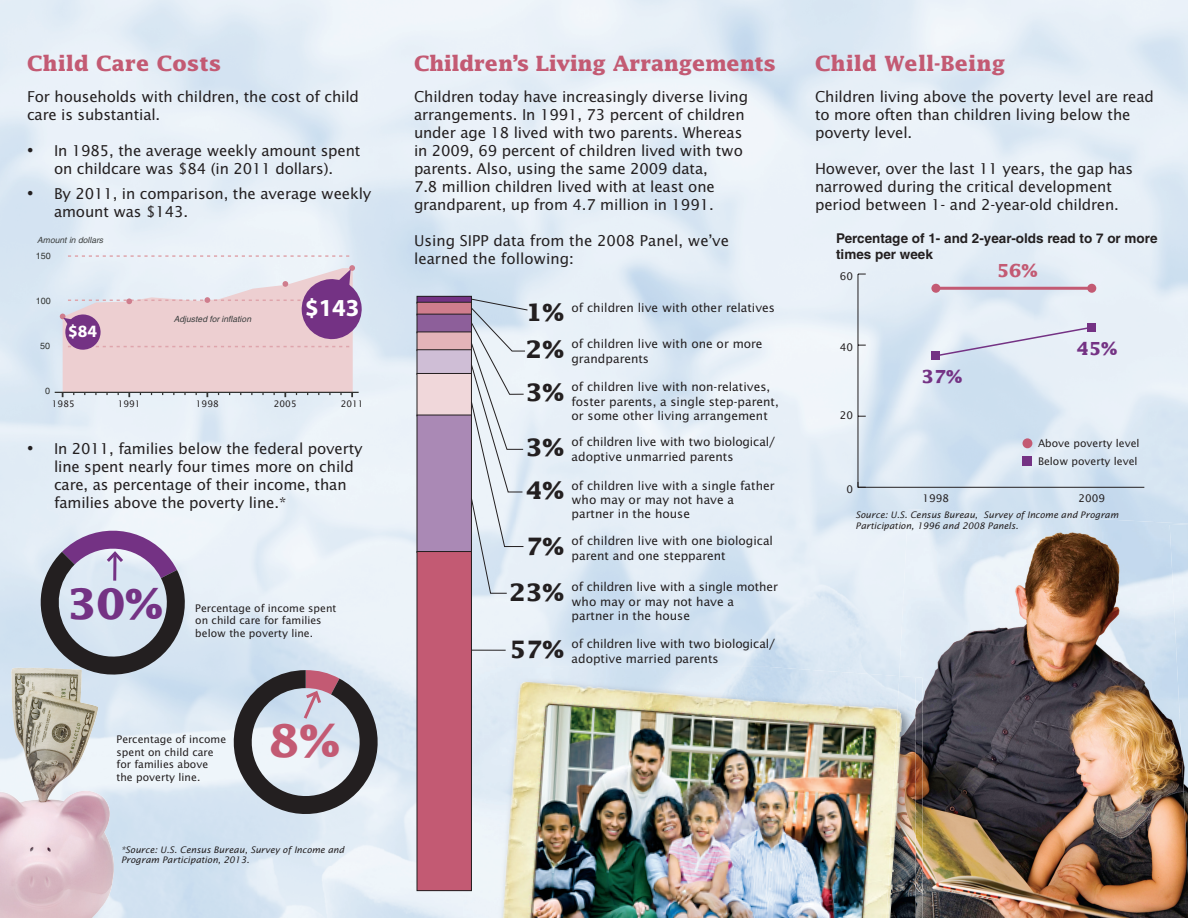
<style>
.page{position:relative;width:1188px;height:918px;background:#fff}
.page>*{position:absolute;margin:0;border:0;box-sizing:border-box;transform-origin:0 0}
.t1{font:700 45px "Lucida";color:#c35a73}
.t2{font:700 42px "Lucida";color:#743284}
.t3{font:700 24.45px "Myriad Pro";color:#fff}
.t4{font:700 24px "Lucida";color:#231f20}
.t5{font:700 21px "Lucida";color:#c35a73}
.t6{font:700 21px "Lucida";letter-spacing:-.02em;color:#c35a73}
.t7{font:700 18px "Lucida";color:#743284}
.t8{font:700 18px "Lucida";color:#c35a73}
.t9{font:700 17.4px "Myriad Pro";color:#fff}
.t10{font:15px/18px "Lucida Sans";letter-spacing:-.01em;color:#231f20}
.t11{font:700 13.5px/16.2px "Helvetica";color:#231f20}
.t12{font:12px/14.4px "Lucida Sans";color:#231f20}
.t13{font:10.5px/12.6px "Lucida Sans";color:#231f20}
.t14{font:italic 9px/10.8px "Lucida Sans";color:#231f20}
.t15{font:9px "Lucida Sans";color:#231f20}
.t16{font:9px "Helvetica";color:#323432}
.t17{font:italic 8.55px "Helvetica";color:#3c3f3f}
.s1{font-family:"Times New Roman";font-size:18px}
</style>
<div class="page">
<img style="left:0;top:0;width:1033px;height:408px">
<img style="left:0;top:408px;width:775px;height:204px">
<img style="left:775px;top:408px;width:258px;height:153px">
<img style="left:258px;top:612px;width:206px;height:306px">
<img style="left:922px;top:714px;width:266px;height:204px">
<img style="left:899px;top:509px;width:289px;height:205px">
<img style="left:1170px;top:524px;width:18px;height:350px">
<img style="left:0;top:668px;width:114px;height:250px">
<svg style="left:68px;top:255px;width:281px;height:2px"></svg>
<hr style="left:55px;top:392px;width:304px;height:1px;background:#323332">
<svg style="left:60px;top:265px;width:303px;height:132px;background:#dcc5d1"></svg>
<img style="left:899px;top:676px;width:23px;height:242px">
<img style="left:495px;top:678px;width:392px;height:240px">
<img style="left:887px;top:678px;width:29px;height:240px">
<div style="left:417px;top:296px;width:54px;height:7px;background:#743284"></div>
<div style="left:417px;top:296px;width:55px;height:7px;border:1px solid #231f20"></div>
<div style="left:417px;top:302px;width:54px;height:13px;background:#cf7d8d"></div>
<div style="left:417px;top:302px;width:55px;height:13px;border:1px solid #231f20"></div>
<div style="left:417px;top:314px;width:54px;height:19px;background:#8d5f9a"></div>
<div style="left:417px;top:314px;width:55px;height:19px;border:1px solid #231f20"></div>
<div style="left:417px;top:332px;width:54px;height:19px;background:#e3b4b9"></div>
<div style="left:417px;top:350px;width:54px;height:24px;background:#cfbed6"></div>
<div style="left:417px;top:349px;width:55px;height:26px;border:1px solid #231f20"></div>
<div style="left:417px;top:373px;width:54px;height:43px;background:#f0d7da"></div>
<div style="left:417px;top:373px;width:55px;height:43px;border:1px solid #231f20"></div>
<div style="left:417px;top:415px;width:54px;height:137px;background:#aa89b5"></div>
<div style="left:417px;top:552px;width:54px;height:339px;background:#c35a73"></div>
<div style="left:417px;top:551px;width:55px;height:340px;border:1px solid #231f20"></div>
<svg style="left:470px;top:298px;width:58px;height:296px;background:#dae1ea"></svg>
<hr style="left:472px;top:650px;width:34px;height:1px;background:#231f20">
<svg style="left:224px;top:670px;width:164px;height:154px;background:#acb0b9"></svg>
<svg style="left:34px;top:524px;width:161px;height:161px;background:#aeb0bf"></svg>
<hr style="left:858px;top:487px;width:286px;height:1px;background:#231f20">
<hr style="left:858px;top:274px;width:1px;height:214px;background:#231f20">
<svg style="left:858px;top:482px;width:8px;height:6px"></svg>
<hr style="left:936px;top:287px;width:156px;height:3px;background:#c35a73">
<svg style="left:934px;top:326px;width:160px;height:32px;background:#dfe5f1"></svg>
<div style="left:931px;top:284px;width:9px;height:9px;background:#c35a73;border-radius:50%"></div>
<div style="left:1087px;top:284px;width:9px;height:9px;background:#c35a73;border-radius:50%"></div>
<div style="left:931px;top:351px;width:9px;height:9px;background:#743284"></div>
<div style="left:1087px;top:323px;width:9px;height:9px;background:#743284"></div>
<div style="left:1023px;top:438px;width:9px;height:10px;background:#c35a73;border-radius:50%"></div>
<div style="left:1022px;top:457px;width:10px;height:9px;background:#743284"></div>
<h3 class="t5" style="left:27px;top:50px;width:196px">Child Care Costs</h3>
<p class="t10" style="left:27px;top:88px;width:334px">For households with children, the cost of child care is substantial.</p>
<p class="t10" style="left:27px;top:142px;width:335px;text-align:center"><span class="s1">•</span> In 1985, the average weekly amount spent on childcare was $84 (in 2011 dollars).</p>
<p class="t10" style="left:54px;top:185px;width:319px;text-indent:-27px"><span class="s1">•</span> By 2011, in comparison, the average weekly amount was $143.</p>
<p class="t17" style="left:37px;top:235px;width:68px">Amount in dollars</p>
<p class="t16" style="left:36px;top:251px;width:17px">150</p>
<p class="t16" style="left:36px;top:296px;width:17px">100</p>
<p class="t16" style="left:40px;top:341px;width:12px">50</p>
<p class="t16" style="left:45px;top:386px;width:7px">0</p>
<p class="t9" style="left:68px;top:320px;width:30px">$84</p>
<p class="t17" style="left:174px;top:314px;width:79px">Adjusted for inflation</p>
<h3 class="t3" style="left:305px;top:292px;width:56px">$143</h3>
<p class="t15" style="left:52px;top:399px;width:24px">1985</p>
<p class="t15" style="left:118px;top:399px;width:24px">1991</p>
<p class="t15" style="left:196px;top:399px;width:24px">1998</p>
<p class="t15" style="left:274px;top:399px;width:24px">2005</p>
<p class="t15" style="left:341px;top:399px;width:24px">2011</p>
<p class="t10" style="left:54px;top:440px;width:310px;text-indent:-27px"><span class="s1">•</span> In 2011, families below the federal poverty line spent nearly four times more on child care, as percentage of their income, than families above the poverty line.*</p>
<h2 class="t2" style="left:68px;top:579px;width:97px">30%</h2>
<p class="t13" style="left:195px;top:602px;width:143px">Percentage of income spent on child care for families below the poverty line.</p>
<p class="t13" style="left:117px;top:733px;width:111px">Percentage of income spent on child care for families above the poverty line.</p>
<h1 class="t1" style="left:269px;top:714px;width:73px">8%</h1>
<p class="t14" style="left:121px;top:844px;width:225px">*Source: U.S. Census Bureau, Survey of Income and<br>Program Participation, 2013.</p>
<h3 class="t6" style="left:414px;top:50px;width:363px">Children’s Living Arrangements</h3>
<p class="t10" style="left:414px;top:88px;width:336px">Children today have increasingly diverse living arrangements. In 1991, 73 percent of children under age 18 lived with two parents. Whereas in 2009, 69 percent of children lived with two parents. Also, using the same 2009 data,<br>7.8 million children lived with at least one grandparent, up from 4.7 million in 1991.</p>
<p class="t10" style="left:414px;top:232px;width:317px">Using SIPP data from the 2008 Panel, we’ve learned the following:</p>
<p class="t12" style="left:572px;top:301px;width:205px">of children live with other relatives</p>
<h3 class="t4" style="left:526px;top:298px;width:40px">1%</h3>
<p class="t12" style="left:526px;top:337px;width:238px;text-indent:46px">of children live with one or more<br><sup>2%</sup> grandparents</p>
<h3 class="t4" style="left:526px;top:378px;width:40px">3%</h3>
<p class="t12" style="left:572px;top:380px;width:209px">of children live with non-relatives, foster parents, a single step-parent, or some other living arrangement</p>
<p class="t12" style="left:526px;top:435px;width:251px;text-indent:46px">of children live with two biological/<br><sup>3%</sup> adoptive unmarried parents</p>
<p class="t12" style="left:572px;top:478px;width:205px">of children live with a single father who may or may not have a partner in the house</p>
<h3 class="t4" style="left:526px;top:476px;width:40px">4%</h3>
<p class="t12" style="left:526px;top:534px;width:249px;text-indent:46px">of children live with one biological<br><sup>7%</sup> parent and one stepparent</p>
<p class="t12" style="left:572px;top:580px;width:208px">of children live with a single mother who may or may not have a partner in the house</p>
<h3 class="t4" style="left:509px;top:578px;width:56px">23%</h3>
<p class="t12" style="left:509px;top:637px;width:267px;text-indent:62px">of children live with two biological/<br><sup>57%</sup> adoptive married parents</p>
<h3 class="t5" style="left:815px;top:50px;width:192px">Child Well-Being</h3>
<p class="t10" style="left:815px;top:88px;width:340px">Children living above the poverty level are read to more often than children living below the poverty level.</p>
<p class="t10" style="left:815px;top:160px;width:320px">However, over the last 11 years, the gap has narrowed during the critical development period between 1- and 2-year-old children.</p>
<p class="t11" style="left:836px;top:230px;width:323px">Percentage of 1- and 2-year-olds read to 7 or more times per week</p>
<p class="t8" style="left:997px;top:260px;width:42px">56%</p>
<p class="t13" style="left:840px;top:270px;width:15px">60</p>
<p class="t13" style="left:840px;top:341px;width:15px">40</p>
<p class="t13" style="left:840px;top:409px;width:15px">20</p>
<p class="t13" style="left:846px;top:483px;width:8px">0</p>
<p class="t7" style="left:921px;top:366px;width:42px">37%</p>
<p class="t7" style="left:1076px;top:338px;width:42px">45%</p>
<p class="t13" style="left:1038px;top:435px;width:103px;line-height:17.7px">Above poverty level<br>Below poverty level</p>
<p class="t13" style="left:923px;top:492px;width:28px">1998</p>
<p class="t13" style="left:1079px;top:492px;width:28px">2009</p>
<p class="t14" style="left:856px;top:510px;width:265px">Source: U.S. Census Bureau, Survey of Income and Program<br>Participation, 1996 and 2008 Panels.</p>
</div>
